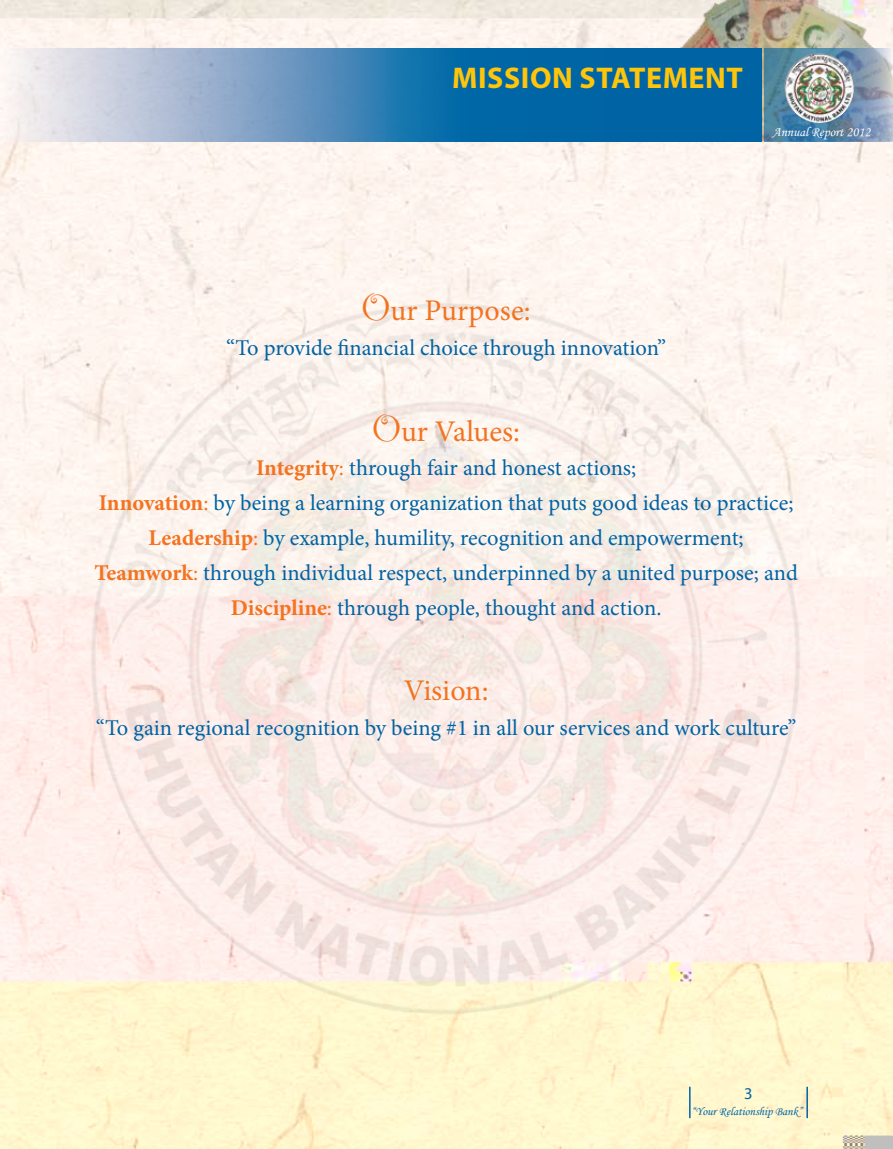
<style>
.page{position:relative;width:893px;height:1149px;background:#fff}
.page>*{position:absolute;margin:0;border:0;box-sizing:border-box;transform-origin:0 0}
.t1{font:30px "Minion Pro";color:#f37320}
.t2{font:700 30px "Myriad Pro";letter-spacing:.02em;color:#ffc50a}
.t3{font:22.5px/34.8px "Minion Pro";color:#0063a4;text-align:center}
.t4{font:16.5px "Myriad Pro";color:#0063a4}
.t5{font:13.5px "Monotype Corsiva";color:#fff}
.t6{font:12px "Monotype Corsiva";color:#0063a4}
.s1{font-family:"Curlz";font-size:42px}
.s2{font-weight:700;color:#f37320}
.s3{color:#f37320}
</style>
<div class="page">
<img style="left:0;top:0;width:893px;height:1148px">
<img style="left:659px;top:0;width:234px;height:142px">
<hr style="left:689px;top:1086px;width:2px;height:31px;background:#0063a4">
<hr style="left:806px;top:1086px;width:2px;height:31px;background:#0063a4">
<svg style="left:765px;top:48px;width:128px;height:94px;background:#7092ac"></svg>
<svg style="left:0;top:48px;width:761px;height:94px;background:#528fbc"></svg>
<img style="left:784px;top:53px;width:70px;height:70px">
<img style="left:84px;top:302px;width:724px;height:714px">
<h1 class="t2" style="left:452px;top:59px;width:39px">MISSI</h1>
<h1 class="t2" style="left:530px;top:59px;width:194px">ON STATEMENT</h1>
<p class="t5" style="left:772px;top:124px;width:100px">Annual Report 2012</p>
<h1 class="t1" style="left:361px;top:291px;width:171px"><span class="s1">O</span>ur Purpose:</h1>
<p class="t3" style="left:226px;top:331px;width:442px">“To provide financial choice through innovation”</p>
<h1 class="t1" style="left:372px;top:411px;width:150px"><span class="s1">O</span>ur Values:</h1>
<p class="t3" style="left:94px;top:451px;width:705px"><span class="s2">Integrity</span><span class="s3">:</span> through fair and honest actions;<br><span class="s2">Innovation</span><span class="s3">:</span> by being a learning organization that puts good ideas to practice; <span class="s2">Leadership</span><span class="s3">:</span> by example, humility, recognition and empowerment; <span class="s2">Teamwork</span><span class="s3">:</span> through individual respect, underpinned by a united purpose; and <span class="s2">Discipline</span><span class="s3">:</span> through people, thought and action.</p>
<h1 class="t1" style="left:404px;top:670px;width:86px">Vision:</h1>
<p class="t3" style="left:96px;top:710px;width:702px">“To gain regional recognition by being #1 in all our services and work culture”</p>
<p class="t4" style="left:744px;top:1083px;width:10px">3</p>
<p class="t6" style="left:691px;top:1103px;width:112px">“Your Relationship Bank”</p>
</div>
